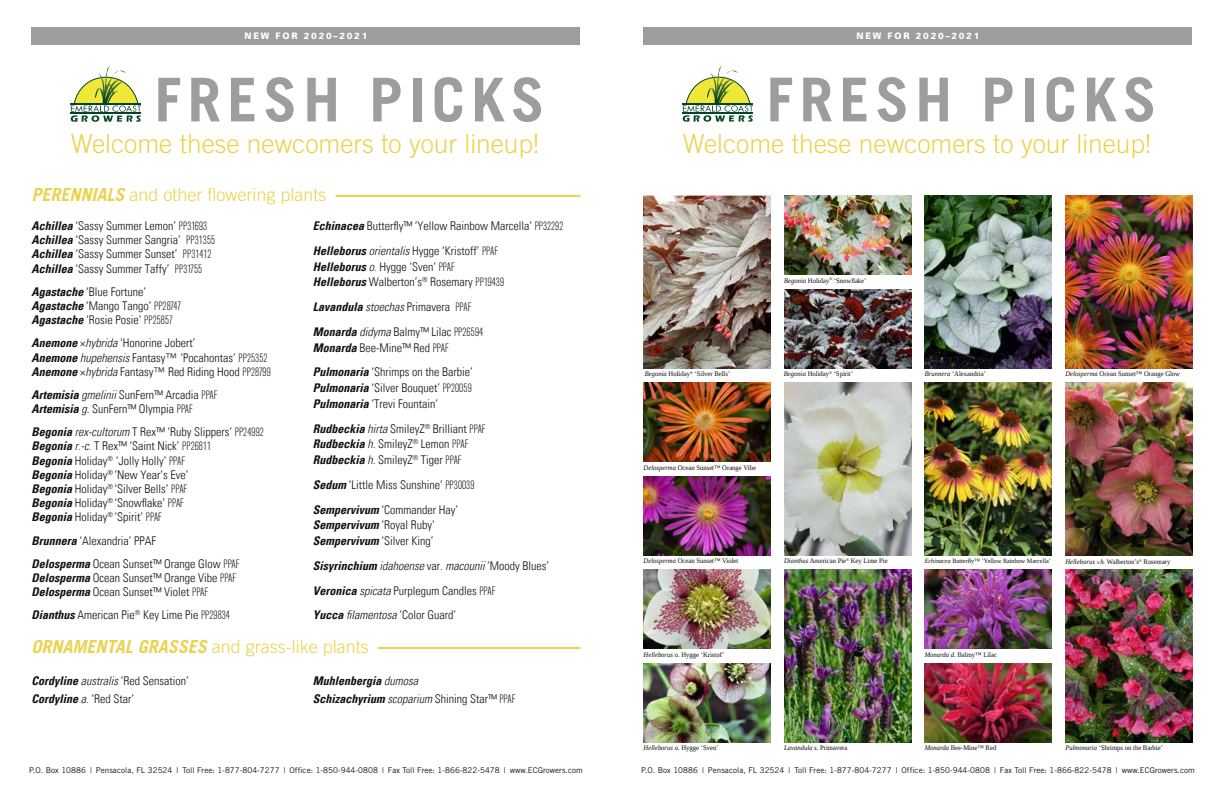
<style>
.page{position:relative;width:1224px;height:792px;background:#fff}
.page>*{position:absolute;margin:0;border:0;box-sizing:border-box;transform-origin:0 0}
.t1{font:700 60.5px "Trade Gothic";letter-spacing:.1em;color:#9c9e9b}
.t2{font:300 26.3px "Trade Gothic";color:#ebd34e}
.t3{font:300 18px "Trade Gothic";color:#ebd34e}
.t4{font:300 condensed 12px/14.2px "Univers";color:#121212}
.t5{font:italic 700 condensed 12px/18.3px "Univers";color:#121212}
.t6{font:900 9px "Univers";letter-spacing:.2em;color:#fff;scale:.95 1}
.t7{font:8px "Trade Gothic";letter-spacing:.005em;color:#121212}
.t8{font:7px "Liberation Serif";color:#121212;scale:.95 1}
.t9{font:italic 7px "Liberation Serif";color:#121212;scale:.95 1}
.t10{font:6.5px "Liberation Serif";color:#121212;scale:.95 1}
.s1{font-weight:700;font-style:italic}
.s2{font-family:"Akzidenz Grotesk BE"}
.s3{font-style:italic}
.s4{font-family:"Trade Gothic";font-stretch:normal}
.s5{font-weight:300}
.s6{font-weight:300;font-style:normal}
.s7{font-family:"Akzidenz Grotesk BE";font-weight:300;font-style:normal}
.s8{font-style:normal}
</style>
<div class="page">
<hr style="left:336px;top:195px;width:245px;height:2px;background:#ebd34e">
<div style="left:32px;top:27px;width:548px;height:17px;background:#9c9e9b"></div>
<svg style="left:71px;top:65px;width:70px;height:57px"></svg>
<hr style="left:378px;top:647px;width:202px;height:2px;background:#ebd34e">
<div style="left:644px;top:27px;width:548px;height:17px;background:#9c9e9b"></div>
<svg style="left:683px;top:65px;width:70px;height:57px"></svg>
<img style="left:644px;top:383px;width:127px;height:79px">
<img style="left:644px;top:477px;width:127px;height:79px">
<img style="left:784px;top:383px;width:127px;height:173px">
<img style="left:925px;top:383px;width:127px;height:173px">
<img style="left:644px;top:196px;width:127px;height:173px">
<img style="left:784px;top:196px;width:127px;height:79px">
<img style="left:784px;top:290px;width:127px;height:79px">
<img style="left:925px;top:196px;width:127px;height:173px">
<img style="left:1065px;top:196px;width:127px;height:173px">
<img style="left:644px;top:570px;width:127px;height:79px">
<img style="left:644px;top:664px;width:127px;height:78px">
<img style="left:784px;top:570px;width:127px;height:172px">
<img style="left:925px;top:570px;width:127px;height:79px">
<img style="left:925px;top:664px;width:127px;height:79px">
<img style="left:1065px;top:570px;width:127px;height:172px">
<img style="left:1065px;top:383px;width:127px;height:173px">
<p class="t6" style="left:245px;top:32px;width:131px">NEW FOR 2020–2021</p>
<h1 class="t1" style="left:155px;top:63px;width:391px">FRESH PICKS</h1>
<h2 class="t2" style="left:71px;top:128px;width:470px">Welcome these newcomers to your lineup!</h2>
<h3 class="t3" style="left:32px;top:184px;width:297px"><span class="s1">PERENNIALS</span> and other flowering plants</h3>
<p class="t4" style="left:32px;top:220px;width:185px"><span class="s1">Achillea</span> ‘Sassy Summer Lemon’ <span class="s2">PP31693<br></span><span class="s1">Achillea</span> ‘Sassy Summer Sangria’ <span class="s2">PP31355<br></span><span class="s1">Achillea</span> ‘Sassy Summer Sunset’ <span class="s2">PP31412<br></span><span class="s1">Achillea</span> ‘Sassy Summer Taffy’ <span class="s2">PP31755</span></p>
<p class="t4" style="left:31px;top:286px;width:151px"><span class="s1">Agastache</span> ‘Blue Fortune’<br><span class="s1">Agastache</span> ‘Mango Tango’ <span class="s2">PP28747<br></span><span class="s1">Agastache</span> ‘Rosie Posie’ <span class="s2">PP25857</span></p>
<p class="t4" style="left:31px;top:337px;width:241px"><span class="s1">Anemone</span> ×<span class="s3">hybrida</span> ‘Honorine Jobert’<br><span class="s1">Anemone</span> <span class="s3">hupehensis</span> Fantasy<span class="s4">™</span> ‘Pocahontas’ <span class="s2">PP25352<br></span><span class="s1">Anemone</span> ×<span class="s3">hybrida</span> Fantasy<span class="s4">™</span> Red Riding Hood <span class="s2">PP28799</span></p>
<p class="t4" style="left:31px;top:389px;width:187px"><span class="s1">Artemisia</span> <span class="s3">gmelinii</span> SunFern™ Arcadia <span class="s2">PPAF<br></span><span class="s1">Artemisia</span> <span class="s3">g.</span> SunFern™ Olympia <span class="s2">PPAF</span></p>
<p class="t4" style="left:31px;top:426px;width:234px"><span class="s1">Begonia</span> <span class="s3">rex-cultorum</span> T Rex™ ‘Ruby Slippers’ <span class="s2">PP24992<br></span><span class="s1">Begonia</span> <span class="s3">r.-c.</span> T Rex™ ‘Saint Nick’ <span class="s2">PP26811<br></span><span class="s1">Begonia</span> Holiday<sup>®</sup> ‘Jolly Holly’ <span class="s2">PPAF<br></span><span class="s1">Begonia</span> Holiday<sup>®</sup> ‘New Year’s Eve’<br><span class="s1">Begonia</span> Holiday<sup>®</sup> ‘Silver Bells’ <span class="s2">PPAF<br></span><span class="s1">Begonia</span> Holiday<sup>®</sup> ‘Snowflake’ <span class="s2">PPAF<br></span><span class="s1">Begonia</span> Holiday<sup>®</sup> ‘Spirit’ <span class="s2">PPAF</span></p>
<p class="t4" style="left:32px;top:530px;width:209px;line-height:23.2px"><span class="s1">Brunnera</span> ‘Alexandria’ PPAF<br><span class="s1">Delosperma</span> Ocean Sunset™ Orange Glow <span class="s2">PPAF</span></p>
<p class="t4" style="left:31px;top:572px;width:206px"><span class="s1">Delosperma</span> Ocean Sunset™ Orange Vibe <span class="s2">PPAF<br></span><span class="s1">Delosperma</span> Ocean Sunset™ Violet <span class="s2">PPAF</span></p>
<p class="t4" style="left:31px;top:609px;width:200px"><span class="s1">Dianthus</span> American Pie<sup>®</sup> Key Lime Pie <span class="s2">PP29834</span></p>
<p class="t4" style="left:313px;top:215px;width:252px;line-height:24.7px"><span class="s1">Echinacea</span> Butterfly™ ‘Yellow Rainbow Marcella’ <span class="s2">PP32292<br></span><span class="s1">Helleborus</span> <span class="s3">orientalis</span> Hygge ‘Kristoff’ <span class="s2">PPAF</span></p>
<p class="t4" style="left:313px;top:260px;width:193px;line-height:15.7px"><span class="s1">Helleborus</span> <span class="s3">o.</span> Hygge ‘Sven’ <span class="s2">PPAF<br></span><span class="s1">Helleborus</span> Walberton’s<sup>®</sup> Rosemary <span class="s2">PP19439</span></p>
<p class="t4" style="left:313px;top:296px;width:172px;line-height:24.7px"><span class="s1">Lavandula</span> <span class="s3">stoechas</span> Primavera <span class="s2">PPAF<br></span><span class="s1">Monarda</span> <span class="s3">didyma</span> Balmy™ Lilac <span class="s2">PP26594</span></p>
<p class="t4" style="left:313px;top:336px;width:161px;line-height:24.7px"><span class="s1">Monarda</span> Bee-Mine™ Red <span class="s2">PPAF<br></span><span class="s1">Pulmonaria</span> ‘Shrimps on the Barbie’</p>
<p class="t4" style="left:313px;top:381px;width:161px;line-height:15.8px"><span class="s1">Pulmonaria</span> ‘Silver Bouquet’ <span class="s2">PP20059<br></span><span class="s1">Pulmonaria</span> ‘Trevi Fountain’</p>
<p class="t4" style="left:313px;top:422px;width:174px;line-height:15.7px"><span class="s1">Rudbeckia</span> <span class="s3">hirta</span> SmileyZ<sup>®</sup> Brilliant <span class="s2">PPAF<br></span><span class="s1">Rudbeckia</span> <span class="s3">h.</span> SmileyZ<sup>®</sup> Lemon <span class="s2">PPAF<br></span><span class="s1">Rudbeckia</span> <span class="s3">h.</span> SmileyZ<sup>®</sup> Tiger <span class="s2">PPAF</span></p>
<p class="t4" style="left:313px;top:473px;width:163px;line-height:24.7px"><span class="s1">Sedum</span> ‘Little Miss Sunshine’ <span class="s2">PP30039<br></span><span class="s1">Sempervivum</span> ‘Commander Hay’</p>
<p class="t4" style="left:313px;top:518px;width:123px;line-height:15.7px"><span class="s1">Sempervivum</span> ‘Royal Ruby’<br><span class="s1">Sempervivum</span> ‘Silver King’</p>
<p class="t4" style="left:313px;top:554px;width:238px;line-height:24.8px"><span class="s1">Sisyrinchium</span> <span class="s3">idahoense</span> var. <span class="s3">macounii</span> ‘Moody Blues’<br><span class="s1">Veronica</span> <span class="s3">spicata</span> Purplegum Candles <span class="s2">PPAF<br></span><span class="s1">Yucca</span> <span class="s3">filamentosa</span> ‘Color Guard’</p>
<h3 class="t3" style="left:32px;top:636px;width:339px"><span class="s1">ORNAMENTAL GRASSES</span> and grass-like plants</h3>
<p class="t4" style="left:32px;top:672px;width:159px;line-height:18.3px"><span class="s1">Cordyline</span> <span class="s3">australis</span> ‘Red Sensation’<br><span class="s1">Cordyline</span> <span class="s3">a.</span> ‘Red Star’</p>
<p class="t5" style="left:313px;top:672px;width:204px">Muhlenbergia <span class="s5">dumosa<br></span>Schizachyrium <span class="s5">scoparium</span> <span class="s6">Shining Star™</span> <span class="s7">PPAF</span></p>
<p class="t6" style="left:857px;top:32px;width:131px">NEW FOR 2020–2021</p>
<h1 class="t1" style="left:767px;top:63px;width:391px">FRESH PICKS</h1>
<h2 class="t2" style="left:683px;top:128px;width:470px">Welcome these newcomers to your lineup!</h2>
<p class="t8" style="left:784px;top:276px;width:88px"><span class="s3">Begonia</span> Holiday<sup>®</sup> ‘Snowflake’</p>
<p class="t8" style="left:645px;top:370px;width:92px"><span class="s3">Begonia</span> Holiday<sup>®</sup> ‘Silver Bells’</p>
<p class="t8" style="left:925px;top:370px;width:66px"><span class="s3">Brunnera</span> ‘Alexandria’</p>
<p class="t8" style="left:784px;top:370px;width:74px"><span class="s3">Begonia</span> Holiday<sup>®</sup> ‘Spirit’</p>
<p class="t8" style="left:1065px;top:370px;width:122px"><span class="s3">Delosperma</span> Ocean Sunset™ Orange Glow</p>
<p class="t8" style="left:644px;top:463px;width:120px"><span class="s3">Delosperma</span> Ocean Sunset™ Orange Vibe</p>
<p class="t8" style="left:644px;top:557px;width:101px"><span class="s3">Delosperma</span> Ocean Sunset™ Violet</p>
<p class="t8" style="left:784px;top:557px;width:111px"><span class="s3">Dianthus</span> American Pie<sup>®</sup> Key Lime Pie</p>
<p class="t10" style="left:925px;top:557px;width:134px"><span class="s3">Echinacea</span> Butterfly™ ‘Yellow Rainbow Marcella’</p>
<p class="t8" style="left:1065px;top:557px;width:112px"><span class="s3">Helleborus</span> ×<span class="s3">h.</span> Walberton’s<sup>®</sup> Rosemary</p>
<p class="t8" style="left:644px;top:650px;width:87px"><span class="s3">Helleborus o.</span> Hygge ‘Kristof’</p>
<p class="t8" style="left:925px;top:650px;width:78px"><span class="s3">Monarda d.</span> Balmy™ Lilac</p>
<p class="t9" style="left:644px;top:743px;width:80px">Helleborus o. <span class="s8">Hygge ‘Sven’</span></p>
<p class="t9" style="left:784px;top:743px;width:68px">Lavandula s. <span class="s8">Primavera</span></p>
<p class="t8" style="left:925px;top:743px;width:77px"><span class="s3">Monarda</span> Bee-Mine™ Red</p>
<p class="t8" style="left:1065px;top:743px;width:104px"><span class="s3">Pulmonaria</span> ‘Shrimps on the Barbie’</p>
<p class="t7" style="left:29px;top:765px;width:555px">P.O. Box 10886 | Pensacola, FL 32524 | Toll Free: 1-877-804-7277 | Office: 1-850-944-0808 | Fax Toll Free: 1-866-822-5478 | www.ECGrowers.com</p>
<p class="t7" style="left:641px;top:765px;width:555px">P.O. Box 10886 | Pensacola, FL 32524 | Toll Free: 1-877-804-7277 | Office: 1-850-944-0808 | Fax Toll Free: 1-866-822-5478 | www.ECGrowers.com</p>
</div>
